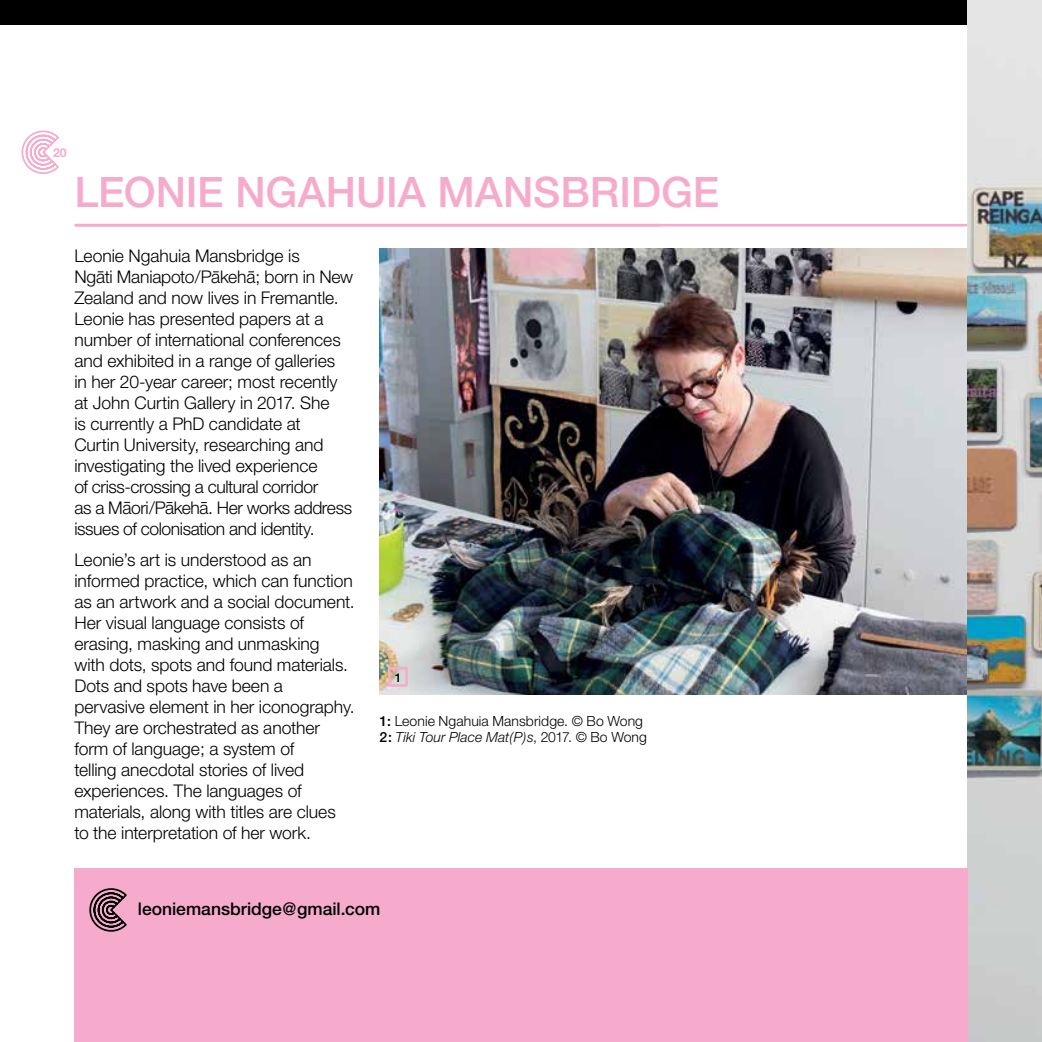
<style>
.page{position:relative;width:1042px;height:1042px;background:#fff}
.page>*{position:absolute;margin:0;border:0;box-sizing:border-box;transform-origin:0 0}
.t1{font:500 42px "Helvetica Neue";color:#f6abcc}
.t2{font:300 17.5px/21px "Helvetica Neue";letter-spacing:-.005em;color:#000}
.t3{font:500 17.5px "Helvetica Neue";color:#000}
.t4{font:300 14px/16.8px "Helvetica Neue";letter-spacing:.005em;color:#000}
.t5{font:700 12.25px "Helvetica Neue";color:#f6abcc}
.t6{font:500 12.25px "Helvetica Neue";color:#000}
.s1{font-weight:500}
.s2{font-style:italic}
</style>
<div class="page">
<svg style="left:21px;top:130px;width:38px;height:44px"></svg>
<div style="left:0;top:0;width:967px;height:25px;background:#000"></div>
<img style="left:379px;top:249px;width:588px;height:445px">
<img style="left:967px;top:0;width:75px;height:1042px">
<div style="left:74px;top:868px;width:893px;height:174px;background:#f6abcc"></div>
<svg style="left:89px;top:888px;width:38px;height:44px"></svg>
<hr style="left:76px;top:224px;width:890px;height:2px;background:#f6abcc">
<div style="left:388px;top:667px;width:20px;height:20px;border:3px solid #f6abcc"></div>
<p class="t5" style="left:53px;top:145px;width:15px">20</p>
<h1 class="t1" style="left:74px;top:167px;width:646px">LEONIE NGAHUIA MANSBRIDGE</h1>
<p class="t2" style="left:74px;top:245px;width:280px">Leonie Ngahuia Mansbridge is<br>Ngati Maniapoto/Pakeha; born in New Zealand and now lives in Fremantle.<br>Leonie has presented papers at a number of international conferences and exhibited in a range of galleries<br>in her 20-year career; most recently at John Curtin Gallery in 2017. She<br>is currently a PhD candidate at<br>Curtin University, researching and investigating the lived experience<br>of criss-crossing a cultural corridor<br>as a Maori/Pakeha. Her works address issues of colonisation and identity.</p>
<p class="t2" style="left:74px;top:549px;width:282px">Leonie’s art is understood as an informed practice, which can function as an artwork and a social document.<br>Her visual language consists of erasing, masking and unmasking<br>with dots, spots and found materials.<br>Dots and spots have been a pervasive element in her iconography.<br>They are orchestrated as another form of language; a system of<br>telling anecdotal stories of lived experiences. The languages of materials, along with titles are clues<br>to the interpretation of her work.</p>
<p class="t6" style="left:395px;top:670px;width:8px">1</p>
<p class="t4" style="left:379px;top:712px;width:269px"><span class="s1">1:</span> Leonie Ngahuia Mansbridge. © Bo Wong<br><span class="s1">2:</span> <span class="s2">Tiki Tour Place Mat(P)s</span>, 2017. © Bo Wong</p>
<p class="t3" style="left:138px;top:898px;width:244px">leoniemansbridge@gmail.com</p>
</div>
